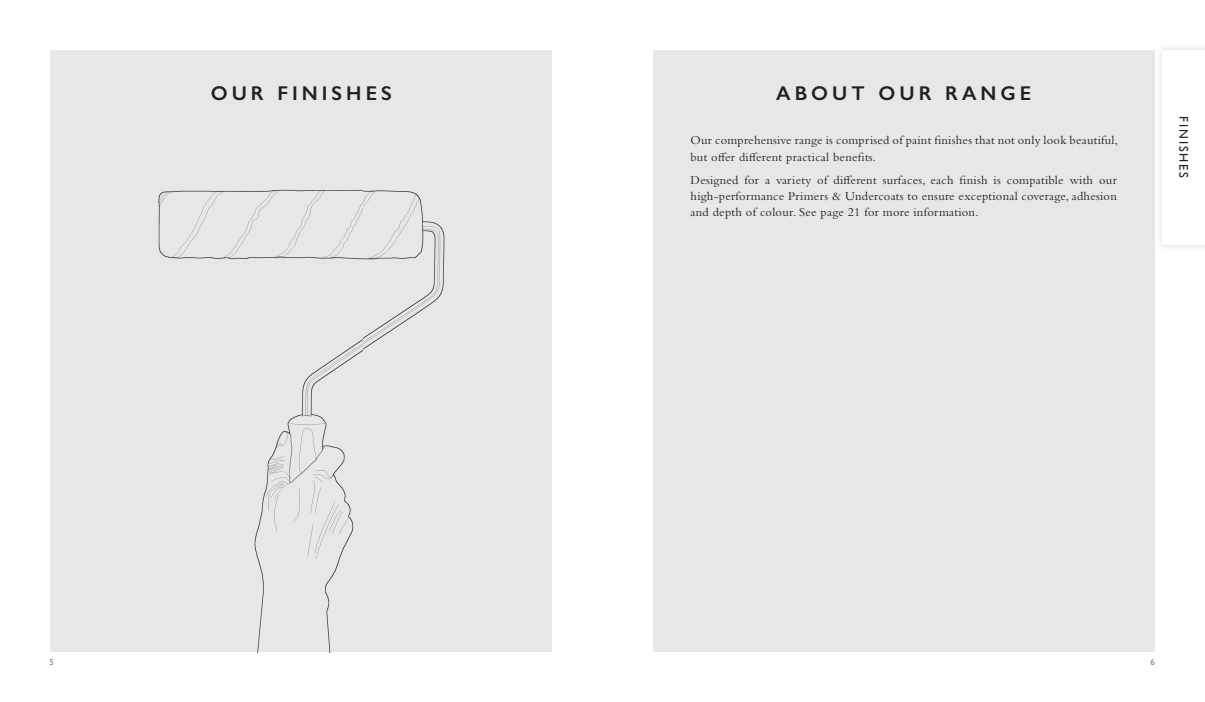
<style>
.page{position:relative;width:1205px;height:702px;background:#fff}
.page>*{position:absolute;margin:0;border:0;box-sizing:border-box;transform-origin:0 0}
.t1{font:600 20px "Gill Sans";letter-spacing:.2em;color:#231f20}
.t2{font:12.5px/16.2px "Bembo Std";letter-spacing:.02em;color:#231f20}
.t3{font:12.5px "Gill Sans";letter-spacing:.15em;color:#231f20}
.t4{font:8.75px "Gill Sans";color:#808285}
</style>
<div class="page">
<div style="left:653px;top:50px;width:501px;height:602px;background:#e6e7e9"></div>
<div style="left:50px;top:50px;width:502px;height:602px;background:#e6e7e9"></div>
<img style="left:158px;top:189px;width:287px;height:464px">
<h1 class="t1" style="left:211px;top:81px;width:183px">OUR FINISHES</h1>
<h1 class="t1" style="left:776px;top:81px;width:256px">ABOUT OUR RANGE</h1>
<p class="t2" style="left:690px;top:132px;width:429px">Our comprehensive range is comprised of paint ÿnishes that not only look beautiful, but o°er di°erent practical beneÿts.</p>
<p class="t2" style="left:690px;top:172px;width:428px;text-align:justify">Designed for a variety of di°erent surfaces, each ÿnish is compatible with our high-performance Primers &amp; Undercoats to ensure exceptional coverage, adhesion and depth of colour. See page 21 for more information.</p>
<p class="t3" style="left:1191px;top:116px;width:63px;rotate:90deg">FINISHES</p>
<p class="t4" style="left:50px;top:656px;width:6px">5</p>
<p class="t4" style="left:1150px;top:656px;width:6px">6</p>
</div>
